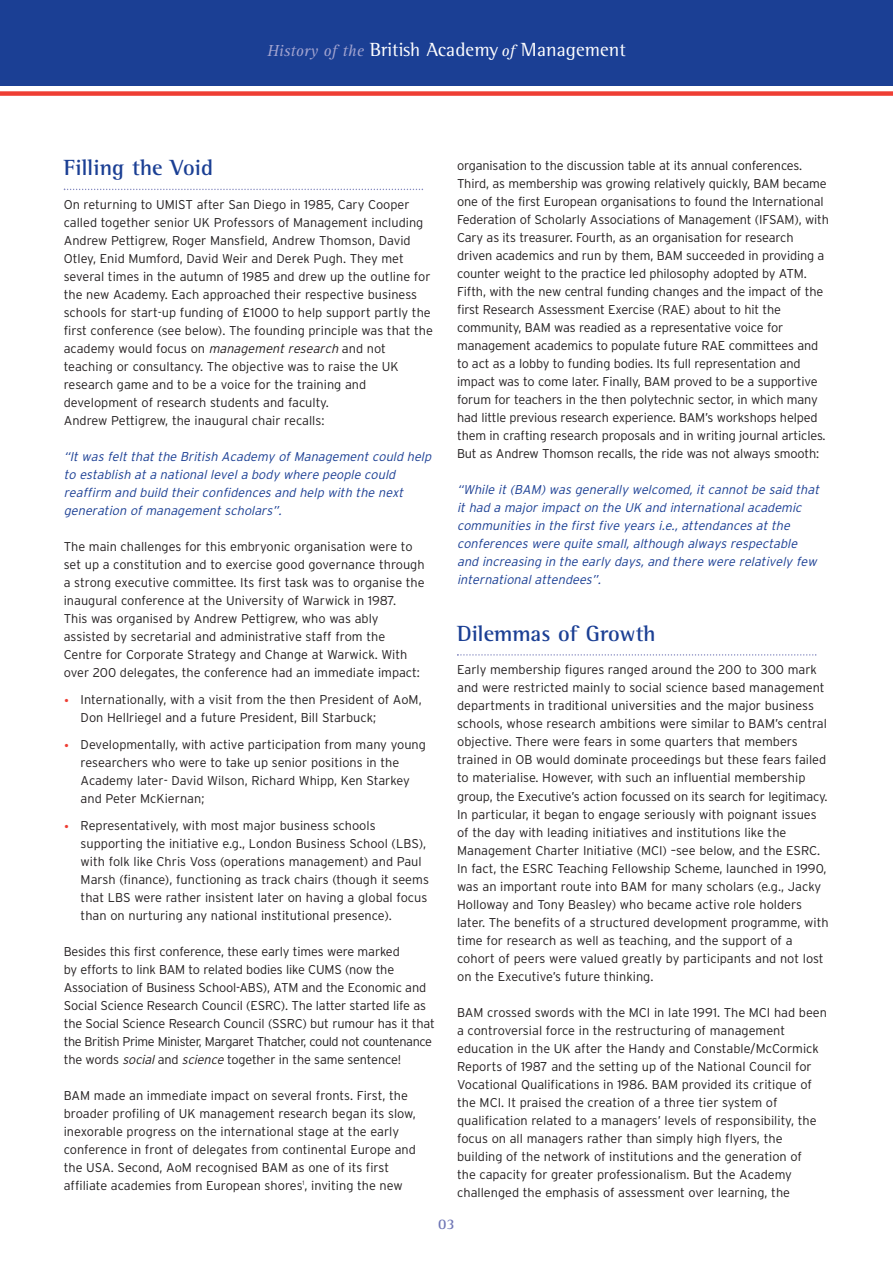
<style>
.page{position:relative;width:893px;height:1263px;background:#fff}
.page>*{position:absolute;margin:0;border:0;box-sizing:border-box;transform-origin:0 0}
.t1{font:700 22.5px "Rotis Semi Serif";color:#1b3f94}
.t2{font:19.5px "Rotis Semi Serif";letter-spacing:.005em;color:#fff}
.t3{font:700 15px "Rotis Semi Serif";color:#6f76b5}
.t4{font:300 12.75px/18px "Interstate";color:#231f20}
.t5{font:italic 300 12.75px/18px "Interstate";color:#1b3f94}
.s1{font-family:"Rotis Serif";font-style:italic;font-size:16.5px;color:#a2a4d0}
.s2{font-family:"Rotis Serif";font-style:italic;font-size:16.5px}
.s3{font-style:italic}
.s4{font-size:15px;color:#ee3e34}
</style>
<div class="page">
<svg style="left:64px;top:189px;width:359px;height:1px"></svg>
<svg style="left:457px;top:654px;width:359px;height:2px"></svg>
<div style="left:0;top:0;width:893px;height:86px;background:#1b3f94"></div>
<div style="left:0;top:91px;width:893px;height:5px;background:#ee3e34"></div>
<h2 class="t2" style="left:267px;top:43px;width:360px"><span class="s1">History of the</span> British Academy <span class="s2">of</span> Management</h2>
<h1 class="t1" style="left:64px;top:160px;width:151px">Filling the Void</h1>
<p class="t4" style="left:64px;top:196px;width:371px">On returning to UMIST after San Diego in 1985, Cary Cooper called together senior UK Professors of Management including Andrew Pettigrew, Roger Mansfield, Andrew Thomson, David Otley, Enid Mumford, David Weir and Derek Pugh. They met several times in the autumn of 1985 and drew up the outline for the new Academy. Each approached their respective business schools for start-up funding of £1000 to help support partly the first conference (see below). The founding principle was that the academy would focus on <span class="s3">management research</span> and not teaching or consultancy. The objective was to raise the UK research game and to be a voice for the training and development of research students and faculty.<br>Andrew Pettigrew, the inaugural chair recalls:</p>
<p class="t5" style="left:64px;top:448px;width:371px">“It was felt that the British Academy of Management could help to establish at a national level a body where people could reaffirm and build their confidences and help with the next generation of management scholars”.</p>
<p class="t4" style="left:64px;top:538px;width:362px">The main challenges for this embryonic organisation were to set up a constitution and to exercise good governance through a strong executive committee. Its first task was to organise the inaugural conference at the University of Warwick in 1987.<br>This was organised by Andrew Pettigrew, who was ably assisted by secretarial and administrative staff from the Centre for Corporate Strategy and Change at Warwick. With over 200 delegates, the conference had an immediate impact:</p>
<p class="t4" style="left:81px;top:691px;width:343px;text-indent:-17px"><span class="s4">•</span> Internationally, with a visit from the then President of AoM,<br>Don Hellriegel and a future President, Bill Starbuck;</p>
<p class="t4" style="left:81px;top:736px;width:347px;text-indent:-17px"><span class="s4">•</span> Developmentally, with active participation from many young researchers who were to take up senior positions in the Academy later- David Wilson, Richard Whipp, Ken Starkey and Peter McKiernan;</p>
<p class="t4" style="left:81px;top:817px;width:350px;text-indent:-17px"><span class="s4">•</span> Representatively, with most major business schools supporting the initiative e.g., London Business School (LBS), with folk like Chris Voss (operations management) and Paul Marsh (finance), functioning as track chairs (though it seems that LBS were rather insistent later on having a global focus than on nurturing any national institutional presence).</p>
<p class="t4" style="left:64px;top:943px;width:373px">Besides this first conference, these early times were marked<br>by efforts to link BAM to related bodies like CUMS (now the Association of Business School-ABS), ATM and the Economic and Social Science Research Council (ESRC). The latter started life as the Social Science Research Council (SSRC) but rumour has it that the British Prime Minister, Margaret Thatcher, could not countenance the words <span class="s3">social</span> and <span class="s3">science</span> together in the same sentence!</p>
<p class="t4" style="left:64px;top:1087px;width:354px">BAM made an immediate impact on several fronts. First, the broader profiling of UK management research began its slow, inexorable progress on the international stage at the early conference in front of delegates from continental Europe and the USA. Second, AoM recognised BAM as one of its first affiliate academies from European shores<sup>1</sup>, inviting the new</p>
<p class="t4" style="left:457px;top:156px;width:373px">organisation to the discussion table at its annual conferences.<br>Third, as membership was growing relatively quickly, BAM became one of the first European organisations to found the International Federation of Scholarly Associations of Management (IFSAM), with Cary as its treasurer. Fourth, as an organisation for research driven academics and run by them, BAM succeeded in providing a counter weight to the practice led philosophy adopted by ATM.<br>Fifth, with the new central funding changes and the impact of the first Research Assessment Exercise (RAE) about to hit the community, BAM was readied as a representative voice for management academics to populate future RAE committees and to act as a lobby to funding bodies. Its full representation and impact was to come later. Finally, BAM proved to be a supportive forum for teachers in the then polytechnic sector, in which many had little previous research experience. BAM’s workshops helped them in crafting research proposals and in writing journal articles.<br>But as Andrew Thomson recalls, the ride was not always smooth:</p>
<p class="t5" style="left:457px;top:480px;width:365px">“While it (BAM) was generally welcomed, it cannot be said that it had a major impact on the UK and international academic communities in the first five years i.e., attendances at the conferences were quite small, although always respectable and increasing in the early days, and there were relatively few international attendees”.</p>
<h1 class="t1" style="left:457px;top:626px;width:200px">Dilemmas of Growth</h1>
<p class="t4" style="left:457px;top:661px;width:373px">Early membership figures ranged around the 200 to 300 mark and were restricted mainly to social science based management departments in traditional universities and the major business schools, whose research ambitions were similar to BAM’s central objective. There were fears in some quarters that members trained in OB would dominate proceedings but these fears failed to materialise. However, with such an influential membership group, the Executive’s action focussed on its search for legitimacy.<br>In particular, it began to engage seriously with poignant issues of the day with leading initiatives and institutions like the Management Charter Initiative (MCI) –see below, and the ESRC.<br>In fact, the ESRC Teaching Fellowship Scheme, launched in 1990, was an important route into BAM for many scholars (e.g., Jacky Holloway and Tony Beasley) who became active role holders later. The benefits of a structured development programme, with time for research as well as teaching, and the support of a cohort of peers were valued greatly by participants and not lost on the Executive’s future thinking.</p>
<p class="t4" style="left:457px;top:1003px;width:371px">BAM crossed swords with the MCI in late 1991. The MCI had been a controversial force in the restructuring of management education in the UK after the Handy and Constable/McCormick Reports of 1987 and the setting up of the National Council for Vocational Qualifications in 1986. BAM provided its critique of the MCI. It praised the creation of a three tier system of qualification related to a managers’ levels of responsibility, the focus on all managers rather than simply high flyers, the building of the network of institutions and the generation of<br>the capacity for greater professionalism. But the Academy challenged the emphasis of assessment over learning, the</p>
<p class="t3" style="left:438px;top:1219px;width:18px">03</p>
</div>
